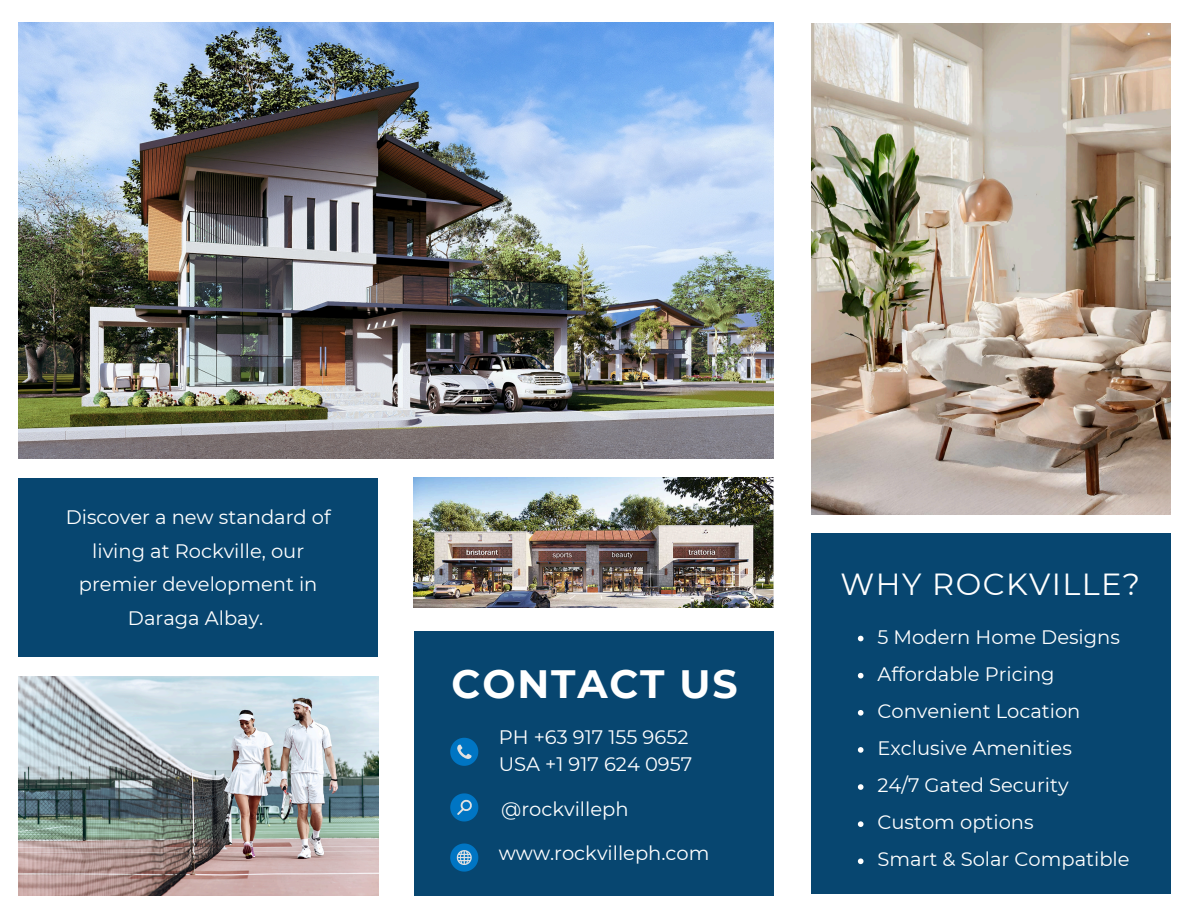
<style>
.page{position:relative;width:1188px;height:918px;background:#fff}
.page>*{position:absolute;margin:0;border:0;box-sizing:border-box;transform-origin:0 0}
.t1{font:700 39.45px "Montserrat";letter-spacing:.045em;color:#fff}
.t2{font:30.45px "Montserrat";letter-spacing:.045em;color:#fff}
.t3{font:19.5px/33.8px "Montserrat";color:#fff;text-align:center}
</style>
<div class="page">
<img style="left:811px;top:24px;width:359px;height:490px">
<div style="left:811px;top:533px;width:360px;height:361px;background:#074670"></div>
<img style="left:18px;top:22px;width:755px;height:437px">
<img style="left:18px;top:677px;width:360px;height:219px">
<div style="left:18px;top:478px;width:360px;height:179px;background:#074670"></div>
<div style="left:414px;top:631px;width:360px;height:265px;background:#074670"></div>
<img style="left:414px;top:478px;width:360px;height:129px">
<svg style="left:450px;top:738px;width:28px;height:28px"></svg>
<svg style="left:450px;top:793px;width:28px;height:28px"></svg>
<svg style="left:450px;top:844px;width:28px;height:28px"></svg>
<svg style="left:858px;top:636px;width:6px;height:5px"></svg>
<svg style="left:858px;top:673px;width:6px;height:5px"></svg>
<svg style="left:858px;top:710px;width:6px;height:6px"></svg>
<svg style="left:858px;top:747px;width:6px;height:6px"></svg>
<svg style="left:858px;top:784px;width:6px;height:6px"></svg>
<svg style="left:858px;top:821px;width:6px;height:6px"></svg>
<svg style="left:858px;top:858px;width:6px;height:6px"></svg>
<p class="t3" style="left:66px;top:500px;width:267px">Discover a new standard of living at Rockville, our premier development in<br>Daraga Albay.</p>
<p class="t1" style="left:452px;top:660px;width:288px">CONTACT US</p>
<h2 class="t3" style="left:499px;top:723px;width:195px;line-height:27px;text-align:left">PH +63 917 155 9652<br>USA +1 917 624 0957</h2>
<p class="t3" style="left:501px;top:792px;width:129px">@rockvilleph</p>
<p class="t3" style="left:499px;top:836px;width:212px">www.rockvilleph.com</p>
<p class="t2" style="left:841px;top:566px;width:301px">WHY ROCKVILLE?</p>
<h1 class="t3" style="left:878px;top:620px;width:244px">5 Modern Home Designs</h1>
<p class="t3" style="left:878px;top:657px;width:179px">Affordable Pricing</p>
<h3 class="t3" style="left:878px;top:694px;width:204px">Convenient Location</h3>
<p class="t3" style="left:878px;top:731px;width:196px">Exclusive Amenities</p>
<p class="t3" style="left:878px;top:768px;width:193px">24/7 Gated Security</p>
<p class="t3" style="left:878px;top:805px;width:158px">Custom options</p>
<p class="t3" style="left:878px;top:842px;width:254px">Smart &amp; Solar Compatible</p>
</div>
